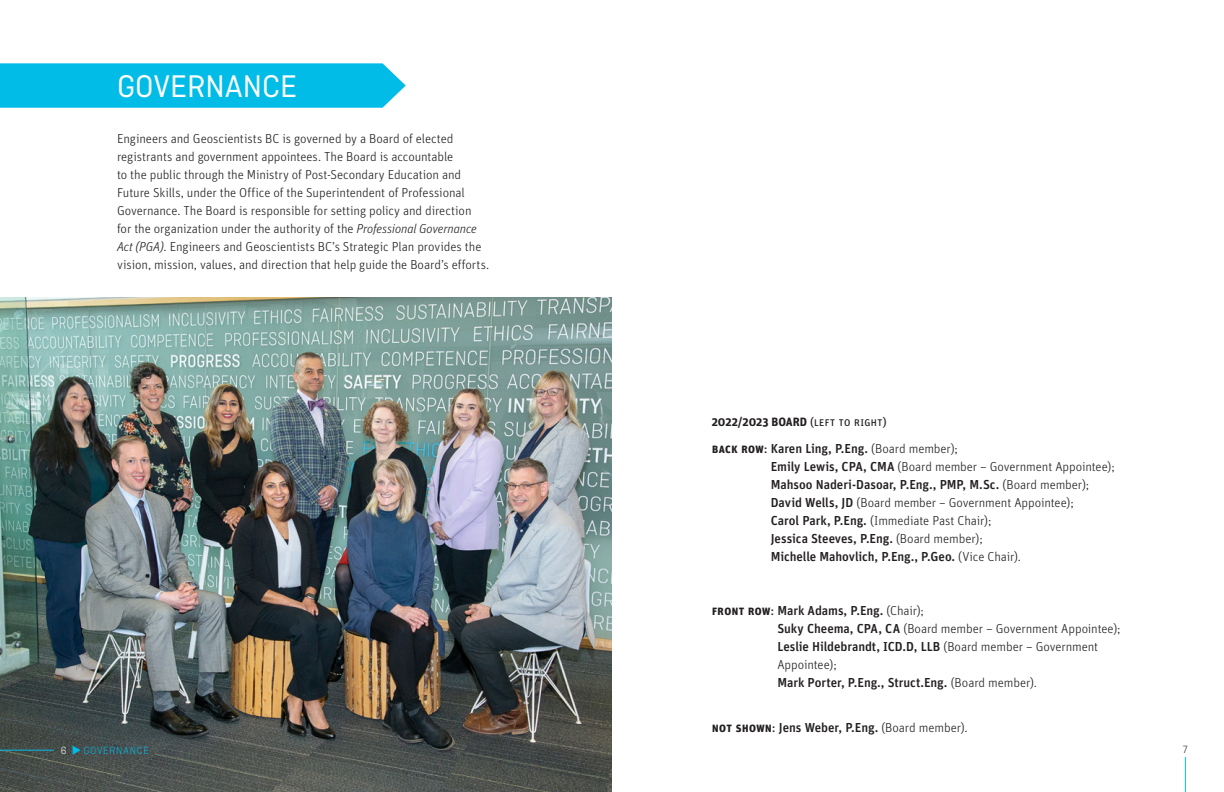
<style>
.page{position:relative;width:1224px;height:792px;background:#fff}
.page>*{position:absolute;margin:0;border:0;box-sizing:border-box;transform-origin:0 0}
.t1{font:33px "Ciutadella";color:#fff}
.Body_13_pt{font:300 13px/18px "Unit OT";letter-spacing:-.005em;color:#231f20}
.Body_13_pt-2{font:500 13px/18px "Unit OT";letter-spacing:-.005em;color:#231f20}
.Body_13_pt-3{font:700 12px "Unit OT";color:#231f20}
.F_Heading_total{font:300 11px "Ciutadella";letter-spacing:.055em;color:#02bce8}
.F_Heading_total-2{font:300 11px "Ciutadella";color:#231f20}
.F_Heading_total-3{font:300 11px "Ciutadella";color:#fff}
.s1{font-style:italic}
.s2{font-weight:400}
.s3{font-weight:700}
.s4{font-weight:300}
.s5{font-weight:500}
</style>
<div class="page">
<svg style="left:0;top:63px;width:406px;height:45px"></svg>
<hr style="left:1185px;top:757px;width:1px;height:35px;background:#02bce8">
<img style="left:0;top:297px;width:612px;height:495px">
<hr style="left:0;top:750px;width:54px;height:1px;background:#02bce8">
<h1 class="t1" style="left:117px;top:68px;width:182px">GOVERNANCE</h1>
<p class="Body_13_pt" style="left:117px;top:129px;width:374px">Engineers and Geoscientists BC is governed by a Board of elected registrants and government appointees. The Board is accountable<br>to the public through the Ministry of Post-Secondary Education and Future Skills, under the Office of the Superintendent of Professional Governance. The Board is responsible for setting policy and direction for the organization under the authority of the <span class="s1">Professional Governance Act (PGA)</span>. Engineers and Geoscientists BC’s Strategic Plan provides the vision, mission, values, and direction that help guide the Board’s efforts.</p>
<p class="Body_13_pt-3" style="left:712px;top:414px;width:176px">2022/2023 BOARD <span class="s2">(left to right)</span></p>
<p class="Body_13_pt-2" style="left:771px;top:439px;width:345px;text-indent:-59px"><span class="s3">back row</span><span class="s2">:</span> Karen Ling, P.Eng. <span class="s4">(Board member);<br></span>Emily Lewis, CPA, CMA <span class="s4">(Board member – Government Appointee); </span>Mahsoo Naderi-Dasoar, P.Eng., PMP, M.Sc. <span class="s4">(Board member); </span>David Wells, JD <span class="s4">(Board member – Government Appointee);<br></span>Carol Park, P.Eng. <span class="s4">(Immediate Past Chair);<br></span>Jessica Steeves, P.Eng. <span class="s4">(Board member);<br></span>Michelle Mahovlich, P.Eng., P.Geo. <span class="s4">(Vice Chair).</span></p>
<p class="Body_13_pt" style="left:777px;top:601px;width:345px;text-indent:-66px"><span class="s3">front row</span><span class="s2">:</span> <span class="s5">Mark Adams, P.Eng.</span> (Chair);<br><span class="s5">Suky Cheema, CPA, CA</span> (Board member – Government Appointee); <span class="s5">Leslie Hildebrandt, ICD.D, LLB</span> (Board member – Government Appointee);<br><span class="s5">Mark Porter, P.Eng., Struct.Eng.</span> (Board member).</p>
<p class="Body_13_pt-2" style="left:712px;top:718px;width:257px"><span class="s3">not shown</span><span class="s2">:</span> Jens Weber, P.Eng. <span class="s4">(Board member).</span></p>
<p class="F_Heading_total" style="left:72px;top:744px;width:79px">◆ GOVERNANCE</p>
<p class="F_Heading_total-2" style="left:1183px;top:743px;width:6px">7</p>
<p class="F_Heading_total-3" style="left:61px;top:744px;width:7px">6</p>
</div>
